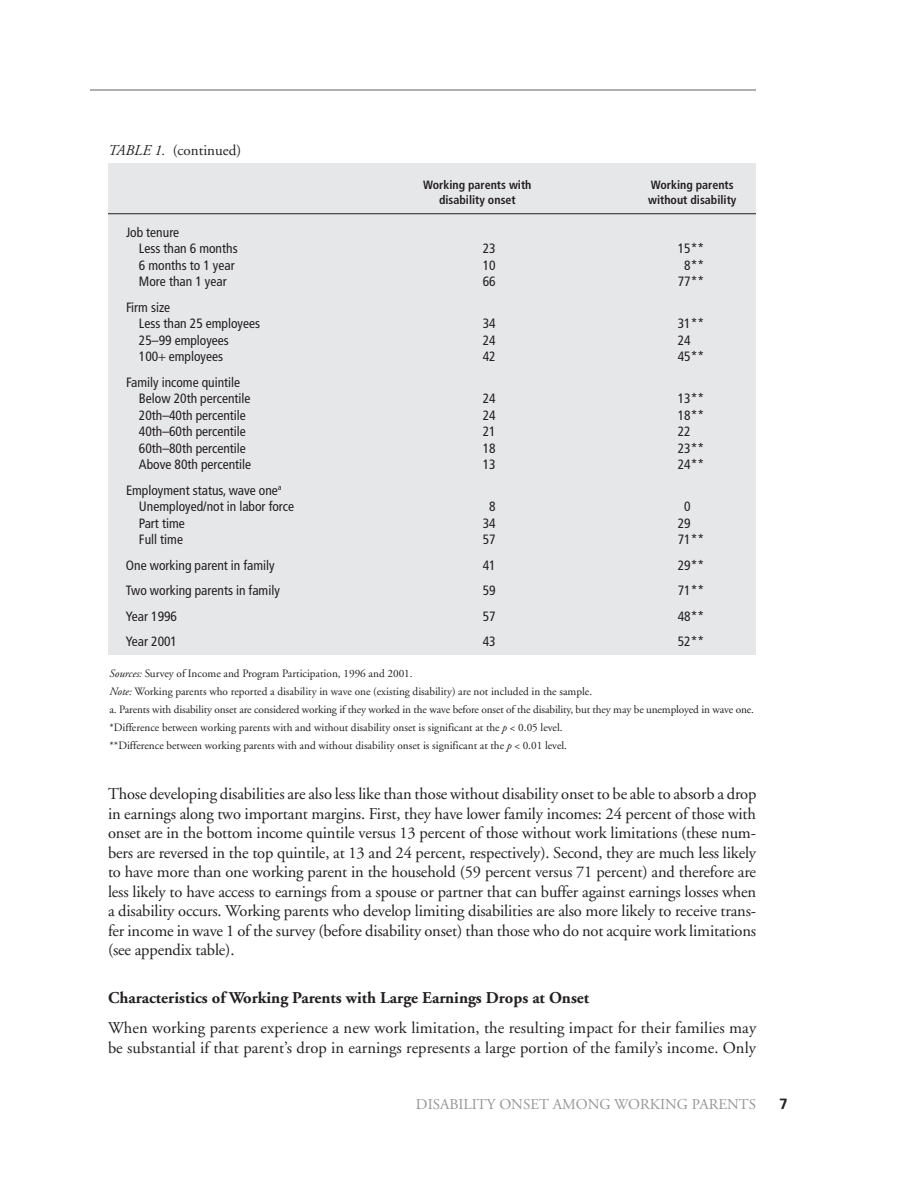
<style>
.page{position:relative;width:918px;height:1188px;background:#fff}
.page>*{position:absolute;margin:0;border:0;box-sizing:border-box;transform-origin:0 0}
.t1{font:16.5px/19.5px "Adobe Garamond";letter-spacing:.005em;color:#231f20;text-align:justify}
.t2{font:700 16.5px "Adobe Garamond";color:#231f20}
.t3{font:15px "Adobe Garamond";color:#939598}
.t4{font:15px "Adobe Garamond";color:#231f20}
.t5{font:700 15px "Univers";color:#231f20}
.t6{font:condensed 13.5px/16.5px "Frutiger";color:#231f20}
.t7{font:700 condensed 12px "Frutiger";color:#231f20}
.t8{font:11.25px/18px "Adobe Garamond";color:#231f20}
.s1{font-style:italic}
</style>
<div class="page">
<hr style="left:90px;top:89px;width:666px;height:2px;background:#939598">
<div style="left:108px;top:164px;width:648px;height:492px;background:#e6e7e9"></div>
<hr style="left:108px;top:213px;width:648px;height:1px;background:#231f20">
<p class="t4" style="left:108px;top:144px;width:135px"><span class="s1">TABLE 1.</span> (continued)</p>
<p class="t6" style="left:139px;top:225px;width:100px;text-indent:-13px">Job tenure<br>Less than 6 months</p>
<p class="t7" style="left:423px;top:180px;width:110px">Working parents with</p>
<p class="t7" style="left:651px;top:180px;width:84px">Working parents</p>
<p class="t7" style="left:439px;top:195px;width:78px">disability onset</p>
<p class="t7" style="left:648px;top:195px;width:90px">without disability</p>
<p class="t6" style="left:483px;top:241px;width:14px">23</p>
<p class="t6" style="left:678px;top:241px;width:28px">15**</p>
<p class="t6" style="left:139px;top:258px;width:97px">6 months to 1 year</p>
<p class="t6" style="left:483px;top:258px;width:14px">10</p>
<p class="t6" style="left:684px;top:258px;width:21px">8**</p>
<p class="t6" style="left:139px;top:274px;width:89px">More than 1 year</p>
<p class="t6" style="left:483px;top:274px;width:14px">66</p>
<p class="t6" style="left:678px;top:274px;width:28px">77**</p>
<p class="t6" style="left:139px;top:300px;width:123px;text-indent:-13px">Firm size<br>Less than 25 employees</p>
<p class="t6" style="left:483px;top:316px;width:14px">34</p>
<p class="t6" style="left:678px;top:316px;width:28px">31**</p>
<p class="t6" style="left:139px;top:333px;width:91px">25–99 employees</p>
<p class="t6" style="left:483px;top:333px;width:14px">24</p>
<p class="t6" style="left:678px;top:333px;width:14px">24</p>
<p class="t6" style="left:139px;top:349px;width:86px">100 employees</p>
<p class="t6" style="left:483px;top:349px;width:14px">42</p>
<p class="t6" style="left:678px;top:349px;width:28px">45**</p>
<p class="t6" style="left:139px;top:375px;width:113px;text-indent:-13px">Family income quintile<br>Below 20th percentile</p>
<p class="t6" style="left:483px;top:391px;width:14px">24</p>
<p class="t6" style="left:678px;top:391px;width:28px">13**</p>
<p class="t6" style="left:139px;top:408px;width:108px">20th–40th percentile</p>
<p class="t6" style="left:483px;top:408px;width:14px">24</p>
<p class="t6" style="left:678px;top:408px;width:28px">18**</p>
<p class="t6" style="left:139px;top:424px;width:108px">40th–60th percentile</p>
<p class="t6" style="left:483px;top:424px;width:14px">21</p>
<p class="t6" style="left:678px;top:424px;width:14px">22</p>
<p class="t6" style="left:139px;top:441px;width:108px">60th–80th percentile</p>
<p class="t6" style="left:483px;top:441px;width:14px">18</p>
<p class="t6" style="left:678px;top:441px;width:28px">23**</p>
<p class="t6" style="left:139px;top:457px;width:114px">Above 80th percentile</p>
<p class="t6" style="left:483px;top:457px;width:14px">13</p>
<p class="t6" style="left:678px;top:457px;width:28px">24**</p>
<p class="t6" style="left:139px;top:483px;width:157px;text-indent:-13px">Employment status, wave one<sup>a<br></sup>Unemployed/not in labor force</p>
<p class="t6" style="left:489px;top:499px;width:8px">8</p>
<p class="t6" style="left:684px;top:499px;width:8px">0</p>
<p class="t6" style="left:139px;top:516px;width:47px">Part time</p>
<p class="t6" style="left:483px;top:516px;width:14px">34</p>
<p class="t6" style="left:678px;top:516px;width:14px">29</p>
<p class="t6" style="left:139px;top:532px;width:46px">Full time</p>
<p class="t6" style="left:483px;top:532px;width:14px">57</p>
<p class="t6" style="left:678px;top:532px;width:28px">71**</p>
<p class="t6" style="left:126px;top:558px;width:150px">One working parent in family</p>
<p class="t6" style="left:483px;top:558px;width:14px">41</p>
<p class="t6" style="left:678px;top:558px;width:28px">29**</p>
<p class="t6" style="left:126px;top:583px;width:155px">Two working parents in family</p>
<p class="t6" style="left:483px;top:583px;width:14px">59</p>
<p class="t6" style="left:678px;top:583px;width:28px">71**</p>
<p class="t6" style="left:126px;top:609px;width:53px">Year 1996</p>
<p class="t6" style="left:483px;top:609px;width:14px">57</p>
<p class="t6" style="left:678px;top:609px;width:28px">48**</p>
<p class="t6" style="left:126px;top:634px;width:53px">Year 2001</p>
<p class="t6" style="left:483px;top:634px;width:14px">43</p>
<p class="t6" style="left:678px;top:634px;width:28px">52**</p>
<p class="t8" style="left:109px;top:666px;width:646px"><span class="s1">Sources:</span> Survey of Income and Program Participation, 1996 and 2001.<br><span class="s1">Note:</span> Working parents who reported a disability in wave one (existing disability) are not included in the sample.<br>a. Parents with disability onset are considered working if they worked in the wave before onset of the disability, but they may be unemployed in wave one. *Difference between working parents with and without disability onset is significant at the <span class="s1">p</span> &lt; 0.05 level.<br>**Difference between working parents with and without disability onset is significant at the <span class="s1">p</span> &lt; 0.01 level.</p>
<p class="t1" style="left:108px;top:786px;width:650px">Those developing disabilities are also less like than those without disability onset to be able to absorb a drop in earnings along two important margins. First, they have lower family incomes: 24 percent of those with onset are in the bottom income quintile versus 13 percent of those without work limitations (these num&shy;bers are reversed in the top quintile, at 13 and 24 percent, respectively). Second, they are much less likely to have more than one working parent in the household (59 percent versus 71 percent) and therefore are less likely to have access to earnings from a spouse or partner that can buffer against earnings losses when a disability occurs. Working parents who develop limiting disabilities are also more likely to receive trans&shy;fer income in wave 1 of the survey (before disability onset) than those who do not acquire work limitations (see appendix table).</p>
<p class="t2" style="left:108px;top:992px;width:483px">Characteristics of Working Parents with Large Earnings Drops at Onset</p>
<p class="t1" style="left:108px;top:1020px;width:650px">When working parents experience a new work limitation, the resulting impact for their families may be substantial if that parent’s drop in earnings represents a large portion of the family’s income. Only</p>
<p class="t3" style="left:416px;top:1098px;width:342px">DISABILITY ONSET AMONG WORKING PARENTS</p>
<p class="t5" style="left:779px;top:1098px;width:10px">7</p>
</div>
